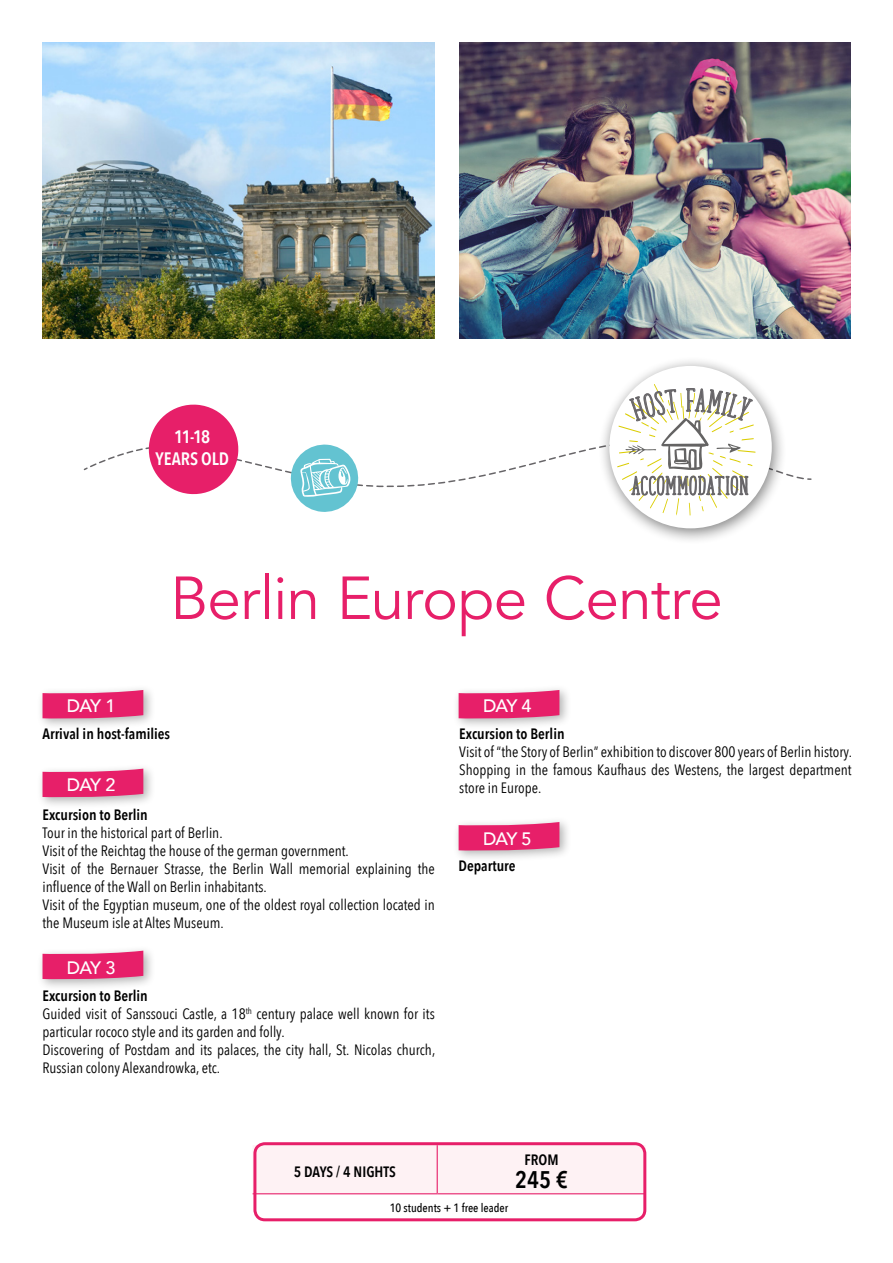
<style>
.page{position:relative;width:893px;height:1263px;background:#fff}
.page>*{position:absolute;margin:0;border:0;box-sizing:border-box;transform-origin:0 0}
.t1{font:60px "Avenir";letter-spacing:-.01em;color:#e71f69}
.t2{font:31.5px "DEVIOUS";color:#676568}
.t3{font:25.5px "DEVIOUS";letter-spacing:.015em;color:#676568}
.t4{font:600 24px "Avenir Next Condensed";color:#000}
.t5{font:500 18px "Avenir";letter-spacing:-.075em;color:#fff}
.t6{font:600 18px/21.6px "Avenir Next Condensed";letter-spacing:-.005em;color:#fff;text-align:center}
.t7{font:15px/18px "Avenir Next Condensed";color:#000}
.t8{font:600 15px "Avenir Next Condensed";color:#000}
.t9{font:500 12px "Avenir Next Condensed";color:#000}
.s1{font-weight:600}
</style>
<div class="page">
<img style="left:43px;top:43px;width:392px;height:295px">
<img style="left:459px;top:43px;width:391px;height:295px">
<div style="left:37px;top:684px;width:118px;height:46px;background:#000;opacity:.3"></div>
<svg style="left:43px;top:690px;width:100px;height:30px;background:#e53e7c"></svg>
<div style="left:37px;top:763px;width:118px;height:46px;background:#000;opacity:.3"></div>
<svg style="left:43px;top:769px;width:100px;height:29px;background:#e63878"></svg>
<div style="left:37px;top:945px;width:118px;height:46px;background:#000;opacity:.3"></div>
<svg style="left:43px;top:951px;width:100px;height:29px;background:#e63878"></svg>
<div style="left:453px;top:684px;width:118px;height:46px;background:#000;opacity:.3"></div>
<svg style="left:459px;top:690px;width:100px;height:30px;background:#e53e7c"></svg>
<div style="left:453px;top:816px;width:118px;height:46px;background:#000;opacity:.3"></div>
<svg style="left:459px;top:822px;width:100px;height:30px;background:#e63e7c"></svg>
<div style="left:253px;top:1145px;width:392px;height:48px;background:#fef2f4"></div>
<hr style="left:437px;top:1145px;width:1px;height:48px;background:#e71f69">
<hr style="left:253px;top:1193px;width:184px;height:1px;background:#e71f69">
<hr style="left:437px;top:1193px;width:208px;height:1px;background:#e71f69">
<div style="left:253px;top:1142px;width:393px;height:79px;border:3px solid #e71f69;border-radius:10px"></div>
<div style="left:597px;top:356px;width:190px;height:190px;background:#000;opacity:.5"></div>
<div style="left:609px;top:366px;width:163px;height:162px;background:#fff;border-radius:50%"></div>
<svg style="left:83px;top:384px;width:729px;height:132px"></svg>
<p class="t6" style="left:155px;top:426px;width:75px">11-18<br>YEARS OLD</p>
<h2 class="t2" style="left:687px;top:379px;width:12px">F</h2>
<h3 class="t3" style="left:632px;top:468px;width:119px">ACCOMMODATION</h3>
<p class="t5" style="left:67px;top:690px;width:50px">DAY 1</p>
<h1 class="t1" style="left:170px;top:562px;width:554px">Berlin Europe Centre</h1>
<p class="t5" style="left:483px;top:690px;width:50px">DAY 4</p>
<p class="t8" style="left:43px;top:721px;width:129px">Arrival in host-families</p>
<p class="t5" style="left:67px;top:769px;width:50px">DAY 2</p>
<p class="t8" style="left:43px;top:801px;width:107px">Excursion to Berlin</p>
<p class="t7" style="left:43px;top:823px;width:394px">Tour in the historical part of Berlin.<br>Visit of the Reichtag the house of the german government.<br>Visit of the Bernauer Strasse, the Berlin Wall memorial explaining the influence of the Wall on Berlin inhabitants.<br>Visit of the Egyptian museum, one of the oldest royal collection located in the Museum isle at Altes Museum.</p>
<p class="t5" style="left:67px;top:952px;width:50px">DAY 3</p>
<p class="t7" style="left:43px;top:986px;width:394px"><span class="s1">Excursion to Berlin<br></span>Guided visit of Sanssouci Castle, a 18<sup>th</sup> century palace well known for its particular rococo style and its garden and folly.<br>Discovering of Postdam and its palaces, the city hall, St. Nicolas church, Russian colony Alexandrowka, etc.</p>
<p class="t8" style="left:459px;top:721px;width:107px">Excursion to Berlin</p>
<p class="t7" style="left:459px;top:742px;width:394px;text-align:justify">Visit of “the Story of Berlin” exhibition to discover 800 years of Berlin history.<br>Shopping in the famous Kaufhaus des Westens, the largest department store in Europe.</p>
<p class="t5" style="left:483px;top:823px;width:50px">DAY 5</p>
<p class="t8" style="left:459px;top:853px;width:58px">Departure</p>
<p class="t8" style="left:294px;top:1159px;width:104px">5 DAYS / 4 NIGHTS</p>
<p class="t8" style="left:525px;top:1147px;width:36px">FROM</p>
<h3 class="t4" style="left:515px;top:1159px;width:54px">245 €</h3>
<p class="t9" style="left:390px;top:1200px;width:120px">10 students + 1 free leader</p>
</div>
